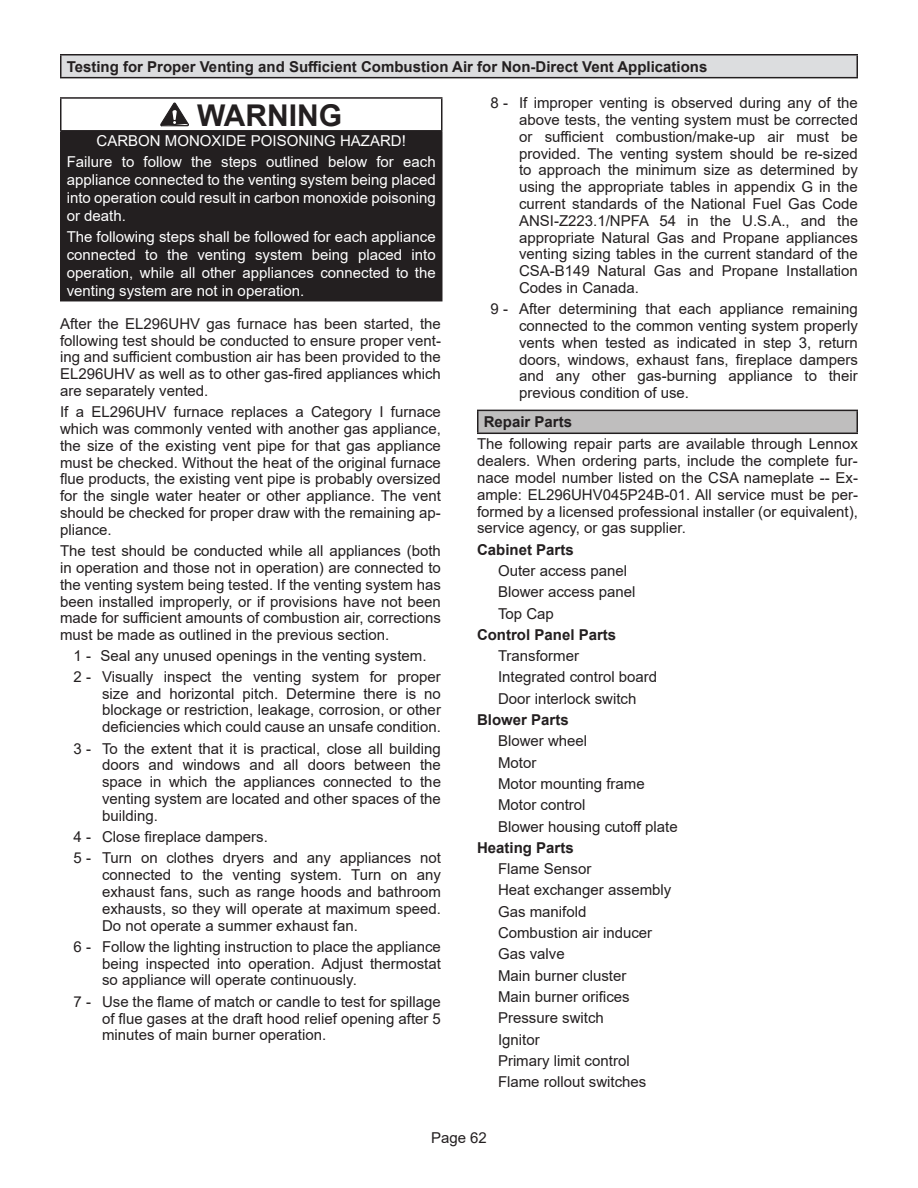
<style>
.page{position:relative;width:918px;height:1188px;background:#fff}
.page>*{position:absolute;margin:0;border:0;box-sizing:border-box;transform-origin:0 0}
.t1{font:700 30px "Arial";color:#231f20}
.t2{font:15px/16.8px "Arial";color:#231f20;text-align:justify}
.t3{font:15px/18px "Arial";color:#fff;text-align:justify}
.t4{font:700 15px "Arial";color:#231f20}
</style>
<div class="page">
<div style="left:61px;top:55px;width:796px;height:23px;background:#dcdddf"></div>
<hr style="left:60px;top:54px;width:798px;height:2px;background:#231f20">
<hr style="left:60px;top:56px;width:2px;height:21px;background:#231f20">
<hr style="left:856px;top:56px;width:2px;height:21px;background:#231f20">
<hr style="left:60px;top:77px;width:798px;height:1px;background:#231f20">
<div style="left:61px;top:131px;width:381px;height:170px;background:#231f20"></div>
<hr style="left:60px;top:97px;width:382px;height:2px;background:#231f20">
<hr style="left:60px;top:99px;width:2px;height:31px;background:#231f20">
<hr style="left:441px;top:99px;width:1px;height:31px;background:#231f20">
<hr style="left:60px;top:130px;width:382px;height:2px;background:#231f20">
<hr style="left:60px;top:132px;width:2px;height:168px;background:#231f20">
<hr style="left:60px;top:300px;width:382px;height:1px;background:#231f20">
<svg style="left:160px;top:102px;width:29px;height:25px"></svg>
<div style="left:478px;top:410px;width:379px;height:23px;background:#bfbebe"></div>
<hr style="left:477px;top:410px;width:381px;height:1px;background:#231f20">
<svg style="left:477px;top:411px;width:1px;height:22px"></svg>
<hr style="left:856px;top:411px;width:2px;height:22px;background:#231f20">
<hr style="left:477px;top:433px;width:381px;height:1px;background:#231f20">
<p class="t4" style="left:67px;top:56px;width:642px">Testing for Proper Venting and Sufficient Combustion Air for Non-Direct Vent Applications</p>
<h1 class="t1" style="left:197px;top:95px;width:146px">WARNING</h1>
<p class="t3" style="left:67px;top:130px;width:370px;line-height:21px;text-align:center">CARBON MONOXIDE POISONING HAZARD!<br>Failure to follow the steps outlined below for each</p>
<p class="t3" style="left:67px;top:171px;width:370px">appliance connected to the venting system being placed into operation could result in carbon monoxide poisoning or death.</p>
<p class="t3" style="left:67px;top:228px;width:370px">The following steps shall be followed for each appliance connected to the venting system being placed into operation, while all other appliances connected to the venting system are not in operation.</p>
<p class="t2" style="left:60px;top:315px;width:382px">After the EL296UHV gas furnace has been started, the following test should be conducted to ensure proper vent&shy;ing and sufficient combustion air has been provided to the EL296UHV as well as to other gas-fired appliances which are separately vented.</p>
<p class="t2" style="left:60px;top:404px;width:382px">If a EL296UHV furnace replaces a Category I furnace which was commonly vented with another gas appliance, the size of the existing vent pipe for that gas appliance must be checked. Without the heat of the original furnace flue products, the existing vent pipe is probably oversized for the single water heater or other appliance. The vent should be checked for proper draw with the remaining ap&shy;pliance.</p>
<p class="t2" style="left:60px;top:542px;width:383px">The test should be conducted while all appliances (both in operation and those not in operation) are connected to the venting system being tested. If the venting system has been installed improperly, or if provisions have not been made for sufficient amounts of combustion air, corrections must be made as outlined in the previous section.</p>
<p class="t2" style="left:74px;top:645px;width:369px;line-height:21.3px">1 - Seal any unused openings in the venting system.<br>2 - Visually inspect the venting system for proper</p>
<p class="t2" style="left:102px;top:685px;width:340px">size and horizontal pitch. Determine there is no blockage or restriction, leakage, corrosion, or other deficiencies which could cause an unsafe condition.</p>
<p class="t2" style="left:102px;top:740px;width:341px;text-indent:-28px">3 - To the extent that it is practical, close all building doors and windows and all doors between the space in which the appliances connected to the venting system are located and other spaces of the building.</p>
<p class="t2" style="left:74px;top:826px;width:369px;line-height:21.3px">4 - Close fireplace dampers.<br>5 - Turn on clothes dryers and any appliances not</p>
<p class="t2" style="left:102px;top:866px;width:341px">connected to the venting system. Turn on any exhaust fans, such as range hoods and bathroom exhausts, so they will operate at maximum speed.<br>Do not operate a summer exhaust fan.</p>
<p class="t2" style="left:102px;top:938px;width:340px;text-indent:-28px">6 - Follow the lighting instruction to place the appliance being inspected into operation. Adjust thermostat so appliance will operate continuously.</p>
<p class="t2" style="left:102px;top:993px;width:340px;text-indent:-28px">7 - Use the flame of match or candle to test for spillage of flue gases at the draft hood relief opening after 5 minutes of main burner operation.</p>
<p class="t2" style="left:519px;top:94px;width:341px;text-indent:-28px">8 - If improper venting is observed during any of the above tests, the venting system must be corrected or sufficient combustion/make-up air must be provided. The venting system should be re-sized to approach the minimum size as determined by using the appropriate tables in appendix G in the current standards of the National Fuel Gas Code ANSI-Z223.1/NPFA 54 in the U.S.A., and the appropriate Natural Gas and Propane appliances venting sizing tables in the current standard of the CSA-B149 Natural Gas and Propane Installation Codes in Canada.</p>
<p class="t2" style="left:519px;top:300px;width:340px;text-indent:-28px">9 - After determining that each appliance remaining connected to the common venting system properly vents when tested as indicated in step 3, return doors, windows, exhaust fans, fireplace dampers and any other gas-burning appliance to their previous condition of use.</p>
<p class="t4" style="left:484px;top:411px;width:90px">Repair Parts</p>
<p class="t2" style="left:477px;top:436px;width:383px">The following repair parts are available through Lennox dealers. When ordering parts, include the complete fur&shy;nace model number listed on the CSA nameplate -- Ex&shy;ample: EL296UHV045P24B-01. All service must be per&shy;formed by a licensed professional installer (or equivalent), service agency, or gas supplier.</p>
<p class="t4" style="left:477px;top:539px;width:98px">Cabinet Parts</p>
<p class="t2" style="left:498px;top:560px;width:139px;line-height:21.3px;text-align:left">Outer access panel<br>Blower access panel<br>Top Cap</p>
<p class="t4" style="left:477px;top:624px;width:141px">Control Panel Parts</p>
<p class="t2" style="left:498px;top:645px;width:161px;line-height:21.3px;text-align:left">Transformer<br>Integrated control board<br>Door interlock switch</p>
<p class="t4" style="left:477px;top:709px;width:93px">Blower Parts</p>
<p class="t2" style="left:498px;top:730px;width:181px;line-height:21.3px;text-align:left">Blower wheel<br>Motor<br>Motor mounting frame<br>Motor control<br>Blower housing cutoff plate</p>
<p class="t4" style="left:477px;top:837px;width:98px">Heating Parts</p>
<p class="t2" style="left:498px;top:858px;width:175px;line-height:21.3px;text-align:left">Flame Sensor<br>Heat exchanger assembly<br>Gas manifold<br>Combustion air inducer<br>Gas valve<br>Main burner cluster<br>Main burner orifices<br>Pressure switch<br>Ignitor<br>Primary limit control<br>Flame rollout switches</p>
<p class="t2" style="left:431px;top:1129px;width:57px">Page 62</p>
</div>
